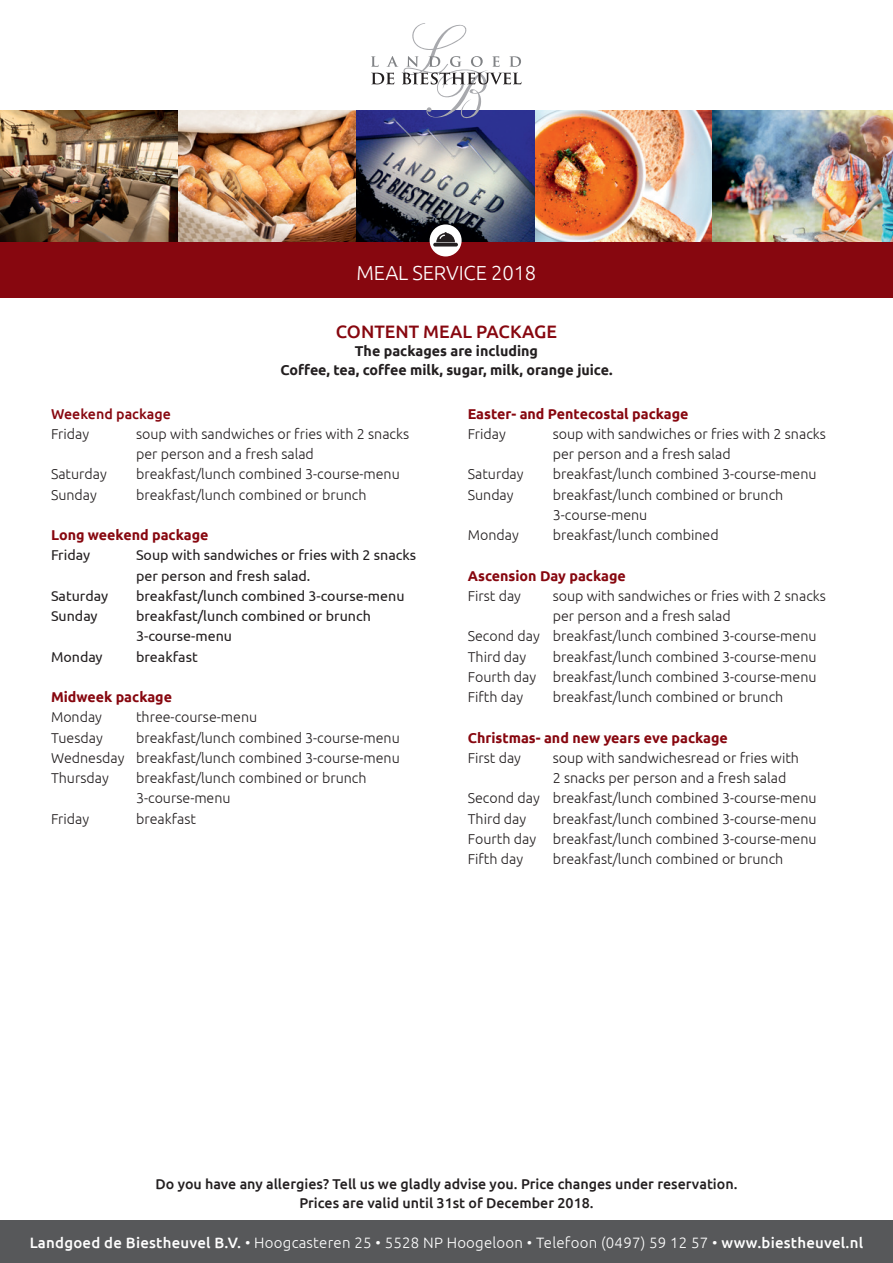
<style>
.page{position:relative;width:893px;height:1263px;background:#fff}
.page>*{position:absolute;margin:0;border:0;box-sizing:border-box;transform-origin:0 0}
.t1{font:300 20.25px "Ubuntu";letter-spacing:-.01em;color:#fff}
.t2{font:500 18px "Ubuntu";color:#87070f}
.t3{font:300 15px "Ubuntu";letter-spacing:.015em;color:#fff}
.t4{font:300 14.25px/20.2px "Ubuntu";color:#231f20}
.t5{font:14.25px/20.2px "Ubuntu";color:#231f20}
.t6{font:500 14.25px/19.5px "Ubuntu";color:#231f20;text-align:center}
.t7{font:700 14.25px "Ubuntu";color:#87070f}
.t8{font:700 14.25px/18.8px "Ubuntu";color:#231f20;text-align:center}
.t9{font:500 14.25px "Ubuntu";color:#87070f}
.s1{font-weight:500}
</style>
<div class="page">
<div style="left:0;top:1220px;width:893px;height:43px;background:#57585a"></div>
<img style="left:0;top:111px;width:179px;height:131px">
<img style="left:179px;top:111px;width:177px;height:131px">
<img style="left:535px;top:111px;width:178px;height:131px">
<svg style="left:356px;top:111px;width:179px;height:131px"></svg>
<img style="left:713px;top:111px;width:180px;height:131px">
<div style="left:0;top:242px;width:893px;height:55px;background:#87070f"></div>
<svg style="left:371px;top:23px;width:150px;height:96px"></svg>
<div style="left:430px;top:224px;width:32px;height:32px;background:#fff;border-radius:50%"></div>
<svg style="left:433px;top:243px;width:25px;height:4px"></svg>
<svg style="left:436px;top:232px;width:19px;height:10px"></svg>
<h1 class="t1" style="left:357px;top:261px;width:30px">Meal</h1>
<h1 class="t1" style="left:413px;top:261px;width:125px">service 2018</h1>
<p class="t2" style="left:336px;top:320px;width:223px">Content Meal package</p>
<p class="t8" style="left:280px;top:342px;width:334px">The packages are including<br>Coffee, tea, coffee milk, sugar, milk, orange juice.</p>
<p class="t9" style="left:51px;top:404px;width:121px">Weekend package</p>
<p class="t4" style="left:51px;top:423px;width:40px">Friday</p>
<p class="t4" style="left:136px;top:423px;width:275px">soup with sandwiches or fries with 2 snacks per person and a fresh salad</p>
<p class="t4" style="left:51px;top:464px;width:57px">Saturday</p>
<p class="t4" style="left:136px;top:464px;width:265px">breakfast/lunch combined 3-course-menu</p>
<p class="t4" style="left:51px;top:484px;width:47px">Sunday</p>
<p class="t4" style="left:136px;top:484px;width:232px">breakfast/lunch combined or brunch</p>
<p class="t7" style="left:51px;top:526px;width:159px">Long weekend package</p>
<p class="t5" style="left:51px;top:545px;width:41px">Friday</p>
<p class="t5" style="left:136px;top:545px;width:282px">Soup with sandwiches or fries with 2 snacks per person and fresh salad.</p>
<p class="t5" style="left:51px;top:585px;width:59px">Saturday</p>
<p class="t5" style="left:136px;top:585px;width:270px">breakfast/lunch combined 3-course-menu</p>
<p class="t5" style="left:51px;top:605px;width:48px">Sunday</p>
<p class="t5" style="left:136px;top:605px;width:236px">breakfast/lunch combined or brunch<br>3-course-menu</p>
<p class="t5" style="left:51px;top:646px;width:53px">Monday</p>
<p class="t5" style="left:136px;top:646px;width:63px">breakfast</p>
<p class="t7" style="left:51px;top:688px;width:123px">Midweek package</p>
<p class="t4" style="left:51px;top:707px;width:53px">Monday</p>
<p class="t4" style="left:136px;top:707px;width:123px">three-course-menu</p>
<p class="t4" style="left:51px;top:727px;width:53px">Tuesday</p>
<p class="t4" style="left:51px;top:727px;width:350px;text-align:justify;text-indent:85px">breakfast/lunch combined 3-course-menu Wednesday breakfast/lunch combined 3-course-menu Thursday</p>
<p class="t4" style="left:136px;top:767px;width:232px">breakfast/lunch combined or brunch<br>3-course-menu</p>
<p class="t4" style="left:51px;top:808px;width:40px">Friday</p>
<p class="t4" style="left:136px;top:808px;width:61px">breakfast</p>
<p class="t7" style="left:468px;top:405px;width:222px">Easter- and Pentecostal package</p>
<p class="t4" style="left:468px;top:423px;width:40px">Friday</p>
<p class="t4" style="left:553px;top:423px;width:275px">soup with sandwiches or fries with 2 snacks per person and a fresh salad</p>
<p class="t4" style="left:468px;top:464px;width:57px">Saturday</p>
<p class="t4" style="left:553px;top:464px;width:265px">breakfast/lunch combined 3-course-menu</p>
<p class="t4" style="left:468px;top:484px;width:47px">Sunday</p>
<p class="t4" style="left:553px;top:484px;width:232px">breakfast/lunch combined or brunch<br>3-course-menu</p>
<p class="t4" style="left:468px;top:524px;width:53px">Monday</p>
<p class="t4" style="left:553px;top:524px;width:167px">breakfast/lunch combined</p>
<p class="t7" style="left:468px;top:567px;width:160px">Ascension Day package</p>
<p class="t4" style="left:468px;top:585px;width:55px">First day</p>
<p class="t4" style="left:553px;top:585px;width:275px">soup with sandwiches or fries with 2 snacks</p>
<p class="t4" style="left:553px;top:605px;width:179px">per person and a fresh salad</p>
<p class="t4" style="left:468px;top:626px;width:350px">Second day breakfast/lunch combined 3-course-menu</p>
<p class="t4" style="left:468px;top:646px;width:60px">Third day</p>
<p class="t4" style="left:468px;top:646px;width:350px;text-align:justify;text-indent:85px">breakfast/lunch combined 3-course-menu Fourth day breakfast/lunch combined 3-course-menu Fifth day</p>
<p class="t4" style="left:553px;top:686px;width:232px">breakfast/lunch combined or brunch</p>
<p class="t7" style="left:468px;top:729px;width:262px">Christmas- and new years eve package</p>
<p class="t4" style="left:468px;top:747px;width:55px">First day</p>
<p class="t4" style="left:553px;top:747px;width:248px">soup with sandwichesread or fries with</p>
<p class="t4" style="left:553px;top:767px;width:235px">2 snacks per person and a fresh salad</p>
<p class="t4" style="left:468px;top:788px;width:350px">Second day breakfast/lunch combined 3-course-menu</p>
<p class="t4" style="left:468px;top:808px;width:60px">Third day</p>
<p class="t4" style="left:468px;top:808px;width:350px;text-align:justify;text-indent:85px">breakfast/lunch combined 3-course-menu Fourth day breakfast/lunch combined 3-course-menu Fifth day</p>
<p class="t4" style="left:553px;top:848px;width:232px">breakfast/lunch combined or brunch</p>
<p class="t6" style="left:155px;top:1174px;width:584px">Do you have any allergies? Tell us we gladly advise you. Price changes under reservation.<br>Prices are valid until 31st of December 2018.</p>
<p class="t3" style="left:30px;top:1233px;width:835px"><span class="s1">Landgoed de Biestheuvel B.V.</span> • Hoogcasteren 25 • 5528 NP Hoogeloon • Telefoon (0497) 59 12 57 • <span class="s1">www.biestheuvel.nl</span></p>
</div>
